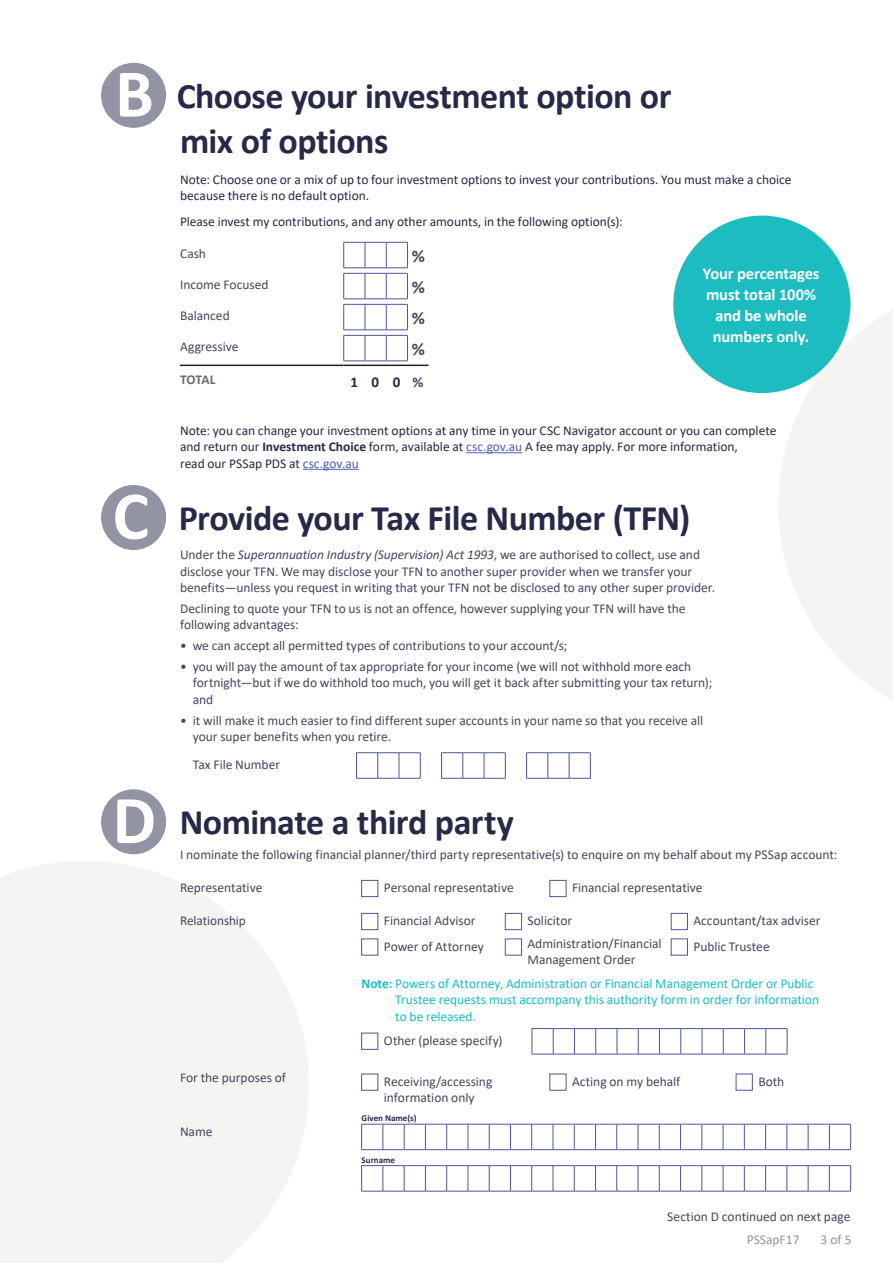
<style>
.page{position:relative;width:893px;height:1263px;background:#fff}
.page>*{position:absolute;margin:0;border:0;box-sizing:border-box;transform-origin:0 0}
._01_Form_Section_heading{font:700 36px/45px "Calibri";letter-spacing:-.015em;color:#272a46}
.td-cell_centre{font:700 18px "Calibri";color:#46465e}
._08_Body_Text{font:700 16.5px/21px "Calibri";letter-spacing:-.01em;color:#fff;text-align:center}
.td-comb-cell{font:700 15px "Calibri";color:#272a46}
.td-cell_centre-2{font:700 15px "Calibri";color:#46465e}
._08_Body_Text_wide_column{font:13.5px/16.5px "Calibri";letter-spacing:-.005em;color:#46465e}
.td-cell_radio{font:13.5px/16.5px "Calibri";letter-spacing:-.005em;color:#46465e}
._08_Body_Text-2{font:13.5px/16.5px "Calibri";letter-spacing:-.005em;color:#272a46}
.body-indent{font:13.5px/16.5px "Calibri";letter-spacing:-.005em;color:#272a46}
.td-cell_radio-2{font:13.5px/16.5px "Calibri";letter-spacing:-.005em;color:#1cbcc1}
.td-cell-label{font:13.5px "Calibri";letter-spacing:-.005em;color:#46465e}
._08_Body_Text-3{font:13.5px "Calibri";color:#46465e}
.t1{font:13.5px "Calibri";color:#9394a3}
.td-cell-label-2{font:700 13.5px "Calibri";letter-spacing:-.005em;color:#656f60}
.td-comb-label{font:700 9px "Calibri";color:#272a46}
.s1{font-size:69px;color:#fff}
.s2{font-weight:700}
.s3{color:#5060ac}
.s4{font-style:italic}
</style>
<div class="page">
<svg style="left:0;top:861px;width:309px;height:402px;fill:#f5f4f3"></svg>
<svg style="left:778px;top:281px;width:115px;height:419px;fill:#f5f4f3"></svg>
<hr style="left:466px;top:452px;width:56px;height:1px;background:#5060ac">
<hr style="left:303px;top:469px;width:56px;height:1px;background:#5060ac">
<div style="left:101px;top:63px;width:65px;height:65px;background:#9394a3;border-radius:50%"></div>
<hr style="left:180px;top:365px;width:164px;height:1px;background:#231f20">
<hr style="left:344px;top:365px;width:85px;height:1px;background:#231f20">
<svg style="left:343px;top:242px;width:65px;height:120px"></svg>
<div style="left:101px;top:485px;width:65px;height:65px;background:#9394a3;border-radius:50%"></div>
<svg style="left:356px;top:752px;width:65px;height:27px"></svg>
<svg style="left:441px;top:752px;width:65px;height:27px"></svg>
<svg style="left:526px;top:752px;width:65px;height:27px"></svg>
<div style="left:101px;top:789px;width:65px;height:65px;background:#9394a3;border-radius:50%"></div>
<div style="left:361px;top:880px;width:17px;height:17px;border:1px solid #4c5794"></div>
<div style="left:550px;top:880px;width:16px;height:17px;border:1px solid #4c5794"></div>
<div style="left:361px;top:913px;width:17px;height:17px;border:1px solid #4c5794"></div>
<div style="left:505px;top:913px;width:17px;height:17px;border:1px solid #4c5794"></div>
<div style="left:671px;top:913px;width:17px;height:17px;border:1px solid #4c5794"></div>
<div style="left:361px;top:939px;width:17px;height:16px;border:1px solid #4c5794"></div>
<div style="left:505px;top:939px;width:17px;height:16px;border:1px solid #4c5794"></div>
<div style="left:671px;top:939px;width:17px;height:16px;border:1px solid #4c5794"></div>
<div style="left:361px;top:1033px;width:17px;height:16px;border:1px solid #4c5794"></div>
<svg style="left:532px;top:1028px;width:256px;height:27px"></svg>
<div style="left:361px;top:1074px;width:17px;height:16px;border:1px solid #4c5794"></div>
<svg style="left:361px;top:1124px;width:490px;height:26px"></svg>
<svg style="left:361px;top:1165px;width:490px;height:27px"></svg>
<div style="left:673px;top:216px;width:177px;height:177px;background:#1cbcc1;border-radius:50%"></div>
<p class="_01_Form_Section_heading" style="left:180px;top:73px;width:493px;text-indent:-65px"><span class="s1">B</span> Choose your investment option or mix of options</p>
<p class="body-indent" style="left:180px;top:171px;width:613px">Note: Choose one or a mix of up to four investment options to invest your contributions. You must make a choice because there is no default option.</p>
<p class="body-indent" style="left:180px;top:213px;width:444px">Please invest my contributions, and any other amounts, in the following option(s):</p>
<p class="td-cell-label" style="left:180px;top:244px;width:28px">Cash</p>
<p class="td-cell_centre" style="left:412px;top:243px;width:15px">%</p>
<p class="td-cell-label" style="left:180px;top:275px;width:90px">Income Focused</p>
<p class="td-cell_centre" style="left:412px;top:274px;width:15px">%</p>
<p class="td-cell-label" style="left:180px;top:306px;width:51px">Balanced</p>
<p class="td-cell_centre" style="left:412px;top:305px;width:15px">%</p>
<p class="td-cell-label" style="left:180px;top:337px;width:60px">Aggressive</p>
<p class="td-cell_centre" style="left:412px;top:336px;width:15px">%</p>
<p class="td-cell-label-2" style="left:180px;top:370px;width:37px">TOTAL</p>
<p class="td-comb-cell" style="left:350px;top:371px;width:9px">1</p>
<p class="td-comb-cell" style="left:372px;top:371px;width:9px">0</p>
<p class="td-comb-cell" style="left:393px;top:371px;width:9px">0</p>
<p class="td-cell_centre-2" style="left:412px;top:371px;width:12px">%</p>
<p class="_08_Body_Text-2" style="left:180px;top:422px;width:598px">Note: you can change your investment options at any time in your CSC Navigator account or you can complete and return our <span class="s2">Investment Choice</span> form, available at <span class="s3">csc.gov.au</span> A fee may apply. For more information,<br>read our PSSap PDS at <span class="s3">csc.gov.au</span></p>
<p class="_01_Form_Section_heading" style="left:113px;top:495px;width:579px"><span class="s1">C</span> Provide your Tax File Number (TFN)</p>
<p class="_08_Body_Text_wide_column" style="left:180px;top:546px;width:537px">Under the <span class="s4">Superannuation Industry (Supervision) Act 1993</span>, we are authorised to collect, use and disclose your TFN. We may disclose your TFN to another super provider when we transfer your benefits—unless you request in writing that your TFN not be disclosed to any other super provider.</p>
<p class="_08_Body_Text_wide_column" style="left:180px;top:600px;width:507px">Declining to quote your TFN to us is not an offence, however supplying your TFN will have the following advantages:</p>
<p class="_08_Body_Text_wide_column" style="left:180px;top:637px;width:389px">• we can accept all permitted types of contributions to your account/s;</p>
<p class="_08_Body_Text_wide_column" style="left:193px;top:658px;width:521px;text-indent:-13px">• you will pay the amount of tax appropriate for your income (we will not withhold more each fortnight—but if we do withhold too much, you will get it back after submitting your tax return); and</p>
<p class="_08_Body_Text_wide_column" style="left:193px;top:711px;width:512px;text-indent:-13px">• it will make it much easier to find different super accounts in your name so that you receive all your super benefits when you retire.</p>
<p class="td-cell-label" style="left:193px;top:755px;width:89px">Tax File Number</p>
<p class="_01_Form_Section_heading" style="left:113px;top:799px;width:403px"><span class="s1">D</span> Nominate a third party</p>
<p class="td-cell_radio" style="left:180px;top:846px;width:659px">I nominate the following financial planner/third party representative(s) to enquire on my behalf about my PSSap account:</p>
<p class="td-cell-label" style="left:180px;top:878px;width:84px">Representative</p>
<p class="td-cell_radio" style="left:384px;top:879px;width:131px">Personal representative</p>
<p class="td-cell_radio" style="left:572px;top:879px;width:132px">Financial representative</p>
<p class="td-cell-label" style="left:180px;top:911px;width:67px">Relationship</p>
<p class="td-cell_radio" style="left:384px;top:912px;width:93px">Financial Advisor</p>
<p class="td-cell_radio" style="left:528px;top:912px;width:46px">Solicitor</p>
<p class="td-cell_radio" style="left:693px;top:912px;width:129px">Accountant/tax adviser</p>
<p class="td-cell_radio" style="left:384px;top:938px;width:101px">Power of Attorney</p>
<p class="td-cell_radio" style="left:528px;top:935px;width:136px">Administration/Financial<br>Management Order</p>
<p class="td-cell_radio" style="left:693px;top:938px;width:78px">Public Trustee</p>
<p class="td-cell_radio-2" style="left:395px;top:975px;width:425px;text-indent:-34px"><span class="s2">Note:</span> Powers of Attorney, Administration or Financial Management Order or Public<br>Trustee requests must accompany this authority form in order for information to be released.</p>
<p class="td-cell_radio" style="left:384px;top:1032px;width:120px">Other (please specify)</p>
<p class="td-cell-label" style="left:180px;top:1068px;width:107px">For the purposes of</p>
<p class="td-cell_radio" style="left:384px;top:1073px;width:110px">Receiving/accessing information only</p>
<p class="td-cell_radio" style="left:572px;top:1073px;width:110px">Acting on my behalf</p>
<p class="td-cell_radio" style="left:758px;top:1073px;width:27px">Both</p>
<p class="td-cell-label" style="left:180px;top:1122px;width:34px">Name</p>
<p class="_08_Body_Text" style="left:703px;top:263px;width:118px">Your percentages must total 100% and be whole numbers only.</p>
<p class="td-comb-label" style="left:362px;top:1112px;width:56px">Given Name(s)</p>
<p class="td-comb-label" style="left:362px;top:1153px;width:35px">Surname</p>
<p class="_08_Body_Text-3" style="left:667px;top:1207px;width:185px">Section D continued on next page</p>
<p class="t1" style="left:747px;top:1230px;width:54px">PSSapF17</p>
<p class="t1" style="left:820px;top:1230px;width:33px">3 of 5</p>
</div>
